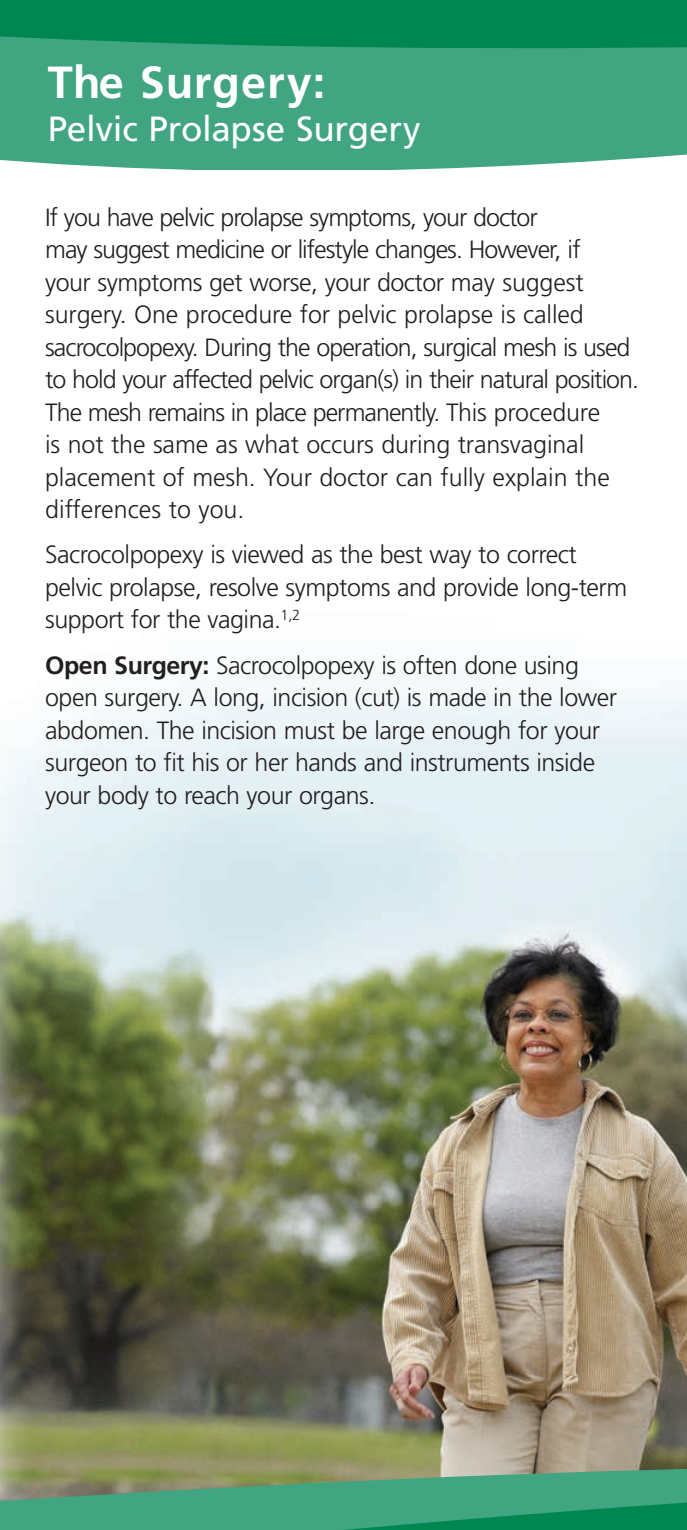
<style>
.page{position:relative;width:687px;height:1530px;background:#fff}
.page>*{position:absolute;margin:0;border:0;box-sizing:border-box;transform-origin:0 0}
.t1{font:700 45px "Frutiger LT Std";letter-spacing:.02em;color:#fff}
.t2{font:35px "Frutiger LT Std";letter-spacing:-.005em;color:#fff}
.t3{font:300 25px/32.5px "Frutiger LT Std";letter-spacing:-.04em;color:#231f20}
.t4{font:300 25px/32.5px "Frutiger LT Std";letter-spacing:-.02em;color:#231f20}
.s1{font-weight:700}
</style>
<div class="page">
<img style="left:0;top:689px;width:686px;height:768px">
<svg style="left:0;top:1457px;width:686px;height:15px;background:#9b9973"></svg>
<svg style="left:0;top:1472px;width:686px;height:58px;background:#479d75"></svg>
<svg style="left:0;top:0;width:686px;height:170px;background:#339f76"></svg>
<h1 class="t1" style="left:48px;top:56px;width:279px">The Surgery:</h1>
<h2 class="t2" style="left:48px;top:108px;width:374px">Pelvic Prolapse Surgery</h2>
<p class="t3" style="left:45px;top:201px;width:595px">If you have pelvic prolapse symptoms, your doctor<br>may suggest medicine or lifestyle changes. However, if<br>your symptoms get worse, your doctor may suggest surgery. One procedure for pelvic prolapse is called sacrocolpopexy. During the operation, surgical mesh is used to hold your affected pelvic organ(s) in their natural position.<br>The mesh remains in place permanently. This procedure<br>is not the same as what occurs during transvaginal placement of mesh. Your doctor can fully explain the differences to you.</p>
<p class="t4" style="left:45px;top:539px;width:583px">Sacrocolpopexy is viewed as the best way to correct pelvic prolapse, resolve symptoms and provide long-term support for the vagina.<sup>1,2</sup></p>
<p class="t4" style="left:45px;top:649px;width:573px"><span class="s1">Open Surgery:</span> Sacrocolpopexy is often done using open surgery. A long, incision (cut) is made in the lower abdomen. The incision must be large enough for your surgeon to fit his or her hands and instruments inside your body to reach your organs.</p>
</div>
